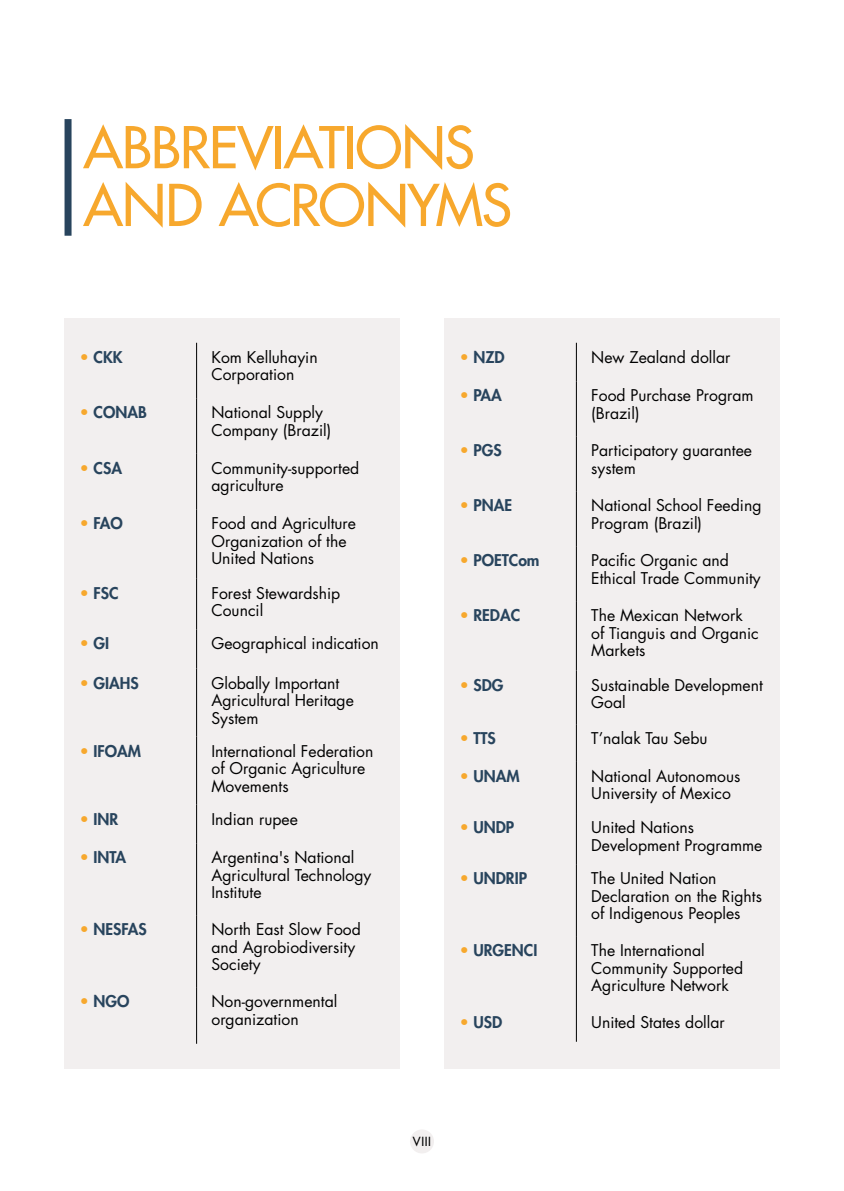
<style>
.page{position:relative;width:844px;height:1191px;background:#fff}
.page>*{position:absolute;margin:0;border:0;box-sizing:border-box;transform-origin:0 0}
.t1{font:500 56px/57.8px "Futura Std";letter-spacing:-.025em;color:#f7a82d}
.t2{font:15.75px/17.5px "Futura Std";color:#000}
.t3{font:800 15.75px "Futura Std";color:#28445d}
.t4{font:500 12.25px "Futura Std";color:#000}
.s1{color:#f7a82d}
</style>
<div class="page">
<div style="left:410px;top:1129px;width:24px;height:24px;background:#f2efef;border-radius:50%"></div>
<div style="left:64px;top:318px;width:335px;height:750px;background:#f2efef"></div>
<div style="left:444px;top:318px;width:335px;height:750px;background:#f2efef"></div>
<hr style="left:196px;top:343px;width:1px;height:55px;background:#000">
<hr style="left:196px;top:398px;width:1px;height:56px;background:#000">
<hr style="left:196px;top:454px;width:1px;height:55px;background:#000">
<hr style="left:196px;top:509px;width:1px;height:70px;background:#000">
<hr style="left:196px;top:579px;width:1px;height:50px;background:#000">
<hr style="left:196px;top:629px;width:1px;height:39px;background:#000">
<hr style="left:196px;top:668px;width:1px;height:68px;background:#000">
<hr style="left:196px;top:736px;width:1px;height:68px;background:#000">
<hr style="left:196px;top:804px;width:1px;height:39px;background:#000">
<hr style="left:196px;top:843px;width:1px;height:72px;background:#000">
<hr style="left:196px;top:915px;width:1px;height:72px;background:#000">
<hr style="left:196px;top:987px;width:1px;height:56px;background:#000">
<hr style="left:576px;top:343px;width:1px;height:38px;background:#000">
<hr style="left:576px;top:381px;width:1px;height:55px;background:#000">
<hr style="left:576px;top:436px;width:1px;height:55px;background:#000">
<hr style="left:576px;top:491px;width:1px;height:55px;background:#000">
<hr style="left:576px;top:546px;width:1px;height:55px;background:#000">
<hr style="left:576px;top:601px;width:1px;height:69px;background:#000">
<hr style="left:576px;top:670px;width:1px;height:54px;background:#000">
<hr style="left:576px;top:724px;width:1px;height:38px;background:#000">
<hr style="left:576px;top:762px;width:1px;height:51px;background:#000">
<hr style="left:576px;top:813px;width:1px;height:51px;background:#000">
<hr style="left:576px;top:864px;width:1px;height:72px;background:#000">
<hr style="left:576px;top:936px;width:1px;height:72px;background:#000">
<hr style="left:576px;top:1008px;width:1px;height:33px;background:#000">
<div style="left:64px;top:119px;width:7px;height:117px;background:#28445d"></div>
<h1 class="t1" style="left:83px;top:119px;width:430px">ABBREVIATIONS<br>AND ACRONYMS</h1>
<p class="t3" style="left:80px;top:347px;width:44px"><span class="s1">•</span> CKK</p>
<p class="t2" style="left:211px;top:348px;width:108px">Kom Kelluhayin<br>Corporation</p>
<p class="t3" style="left:80px;top:402px;width:68px"><span class="s1">•</span> CONAB</p>
<p class="t2" style="left:211px;top:404px;width:121px">National Supply<br>Company (Brazil)</p>
<p class="t3" style="left:80px;top:458px;width:44px"><span class="s1">•</span> CSA</p>
<p class="t2" style="left:211px;top:459px;width:149px">Community-supported agriculture</p>
<p class="t3" style="left:80px;top:513px;width:44px"><span class="s1">•</span> FAO</p>
<p class="t2" style="left:211px;top:515px;width:146px">Food and Agriculture<br>Organization of the<br>United Nations</p>
<p class="t3" style="left:80px;top:583px;width:40px"><span class="s1">•</span> FSC</p>
<p class="t2" style="left:211px;top:584px;width:130px">Forest Stewardship<br>Council</p>
<p class="t3" style="left:80px;top:633px;width:31px"><span class="s1">•</span> GI</p>
<p class="t2" style="left:211px;top:635px;width:169px">Geographical indication</p>
<p class="t3" style="left:80px;top:673px;width:60px"><span class="s1">•</span> GIAHS</p>
<p class="t2" style="left:211px;top:674px;width:144px">Globally Important<br>Agricultural Heritage<br>System</p>
<p class="t3" style="left:80px;top:741px;width:63px"><span class="s1">•</span> IFOAM</p>
<p class="t2" style="left:211px;top:742px;width:163px">International Federation of Organic Agriculture<br>Movements</p>
<p class="t3" style="left:80px;top:809px;width:40px"><span class="s1">•</span> INR</p>
<p class="t2" style="left:211px;top:810px;width:88px">Indian rupee</p>
<p class="t3" style="left:80px;top:847px;width:48px"><span class="s1">•</span> INTA</p>
<p class="t2" style="left:211px;top:849px;width:161px">Argentina's National<br>Agricultural Technology<br>Institute</p>
<p class="t3" style="left:80px;top:919px;width:68px"><span class="s1">•</span> NESFAS</p>
<p class="t2" style="left:211px;top:920px;width:151px">North East Slow Food and Agrobiodiversity<br>Society</p>
<p class="t3" style="left:80px;top:991px;width:51px"><span class="s1">•</span> NGO</p>
<p class="t2" style="left:211px;top:992px;width:127px">Non-governmental organization</p>
<p class="t3" style="left:459px;top:347px;width:46px"><span class="s1">•</span> NZD</p>
<p class="t2" style="left:591px;top:348px;width:140px">New Zealand dollar</p>
<p class="t3" style="left:459px;top:385px;width:43px"><span class="s1">•</span> PAA</p>
<p class="t2" style="left:591px;top:387px;width:164px">Food Purchase Program (Brazil)</p>
<p class="t3" style="left:459px;top:440px;width:43px"><span class="s1">•</span> PGS</p>
<p class="t2" style="left:591px;top:442px;width:162px">Participatory guarantee system</p>
<p class="t3" style="left:459px;top:495px;width:54px"><span class="s1">•</span> PNAE</p>
<p class="t2" style="left:591px;top:497px;width:172px">National School Feeding<br>Program (Brazil)</p>
<p class="t3" style="left:459px;top:550px;width:81px"><span class="s1">•</span> POETCom</p>
<p class="t2" style="left:591px;top:552px;width:171px">Pacific Organic and<br>Ethical Trade Community</p>
<p class="t3" style="left:459px;top:605px;width:62px"><span class="s1">•</span> REDAC</p>
<p class="t2" style="left:591px;top:607px;width:169px">The Mexican Network of Tianguis and Organic<br>Markets</p>
<p class="t3" style="left:459px;top:675px;width:45px"><span class="s1">•</span> SDG</p>
<p class="t2" style="left:591px;top:676px;width:173px">Sustainable Development<br>Goal</p>
<p class="t3" style="left:459px;top:728px;width:38px"><span class="s1">•</span> TTS</p>
<p class="t2" style="left:591px;top:730px;width:118px">T’nalak Tau Sebu</p>
<p class="t3" style="left:459px;top:766px;width:61px"><span class="s1">•</span> UNAM</p>
<p class="t2" style="left:591px;top:767px;width:150px">National Autonomous<br>University of Mexico</p>
<p class="t3" style="left:459px;top:817px;width:56px"><span class="s1">•</span> UNDP</p>
<p class="t2" style="left:591px;top:818px;width:172px">United Nations<br>Development Programme</p>
<p class="t3" style="left:459px;top:868px;width:69px"><span class="s1">•</span> UNDRIP</p>
<p class="t2" style="left:591px;top:869px;width:172px">The United Nation<br>Declaration on the Rights of Indigenous Peoples</p>
<p class="t3" style="left:459px;top:940px;width:79px"><span class="s1">•</span> URGENCI</p>
<p class="t2" style="left:591px;top:941px;width:153px">The International<br>Community Supported<br>Agriculture Network</p>
<p class="t3" style="left:459px;top:1012px;width:44px"><span class="s1">•</span> USD</p>
<p class="t2" style="left:591px;top:1013px;width:135px">United States dollar</p>
<p class="t4" style="left:413px;top:1133px;width:20px">VIII</p>
</div>
